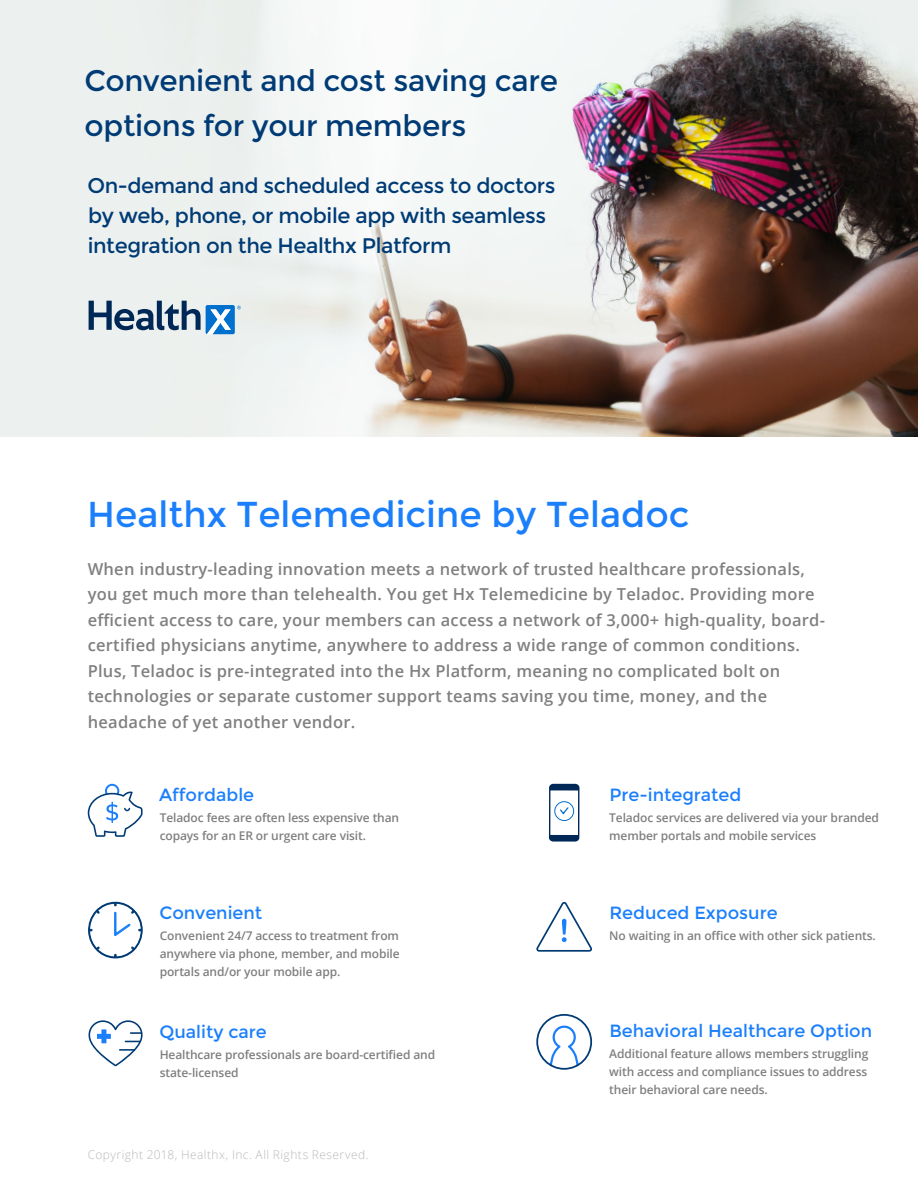
<style>
.page{position:relative;width:918px;height:1188px;background:#fff}
.page>*{position:absolute;margin:0;border:0;box-sizing:border-box;transform-origin:0 0}
.t1{font:36px "Montserrat";color:#1b7ffc}
.t2{font:29.55px/44.4px "Montserrat";letter-spacing:-.01em;color:#003b75}
.t3{font:21.15px/30px "Montserrat";letter-spacing:-.02em;color:#003b75}
.t4{font:17.7px "Montserrat";color:#1b7ffc}
.t5{font:600 16.5px/25.5px "Open Sans";letter-spacing:.015em;color:#808080}
.t6{font:600 12px/18px "Open Sans";letter-spacing:-.01em;color:#808080}
.t7{font:300 12px "Open Sans";letter-spacing:.035em;color:#b8b8b8}
</style>
<div class="page">
<img style="left:0;top:0;width:918px;height:436px">
<svg style="left:89px;top:301px;width:152px;height:33px"></svg>
<svg style="left:549px;top:784px;width:30px;height:58px"></svg>
<svg style="left:88px;top:902px;width:55px;height:57px"></svg>
<svg style="left:536px;top:901px;width:56px;height:51px"></svg>
<svg style="left:88px;top:784px;width:55px;height:53px"></svg>
<svg style="left:89px;top:1020px;width:54px;height:46px"></svg>
<svg style="left:536px;top:1014px;width:56px;height:56px"></svg>
<h2 class="t2" style="left:84px;top:59px;width:475px">Convenient and cost saving care options for your members</h2>
<p class="t3" style="left:88px;top:170px;width:469px">On-demand and scheduled access to doctors by web, phone, or mobile app with seamless integration on the Healthx Platform</p>
<h1 class="t1" style="left:87px;top:494px;width:604px">Healthx Telemedicine by Teladoc</h1>
<p class="t5" style="left:88px;top:556px;width:739px">When industry-leading innovation meets a network of trusted healthcare professionals, you get much more than telehealth. You get Hx Telemedicine by Teladoc. Providing more efficient access to care, your members can access a network of 3,000+ high-quality, board&shy;certified physicians anytime, anywhere to address a wide range of common conditions.<br>Plus, Teladoc is pre-integrated into the Hx Platform, meaning no complicated bolt on technologies or separate customer support teams saving you time, money, and the headache of yet another vendor.</p>
<p class="t4" style="left:159px;top:784px;width:96px">Affordable</p>
<p class="t4" style="left:609px;top:784px;width:134px">Pre-integrated</p>
<p class="t6" style="left:160px;top:808px;width:241px">Teladoc fees are often less expensive than copays for an ER or urgent care visit.</p>
<p class="t6" style="left:609px;top:808px;width:271px">Teladoc services are delivered via your branded member portals and mobile services</p>
<p class="t4" style="left:160px;top:903px;width:104px">Convenient</p>
<p class="t4" style="left:609px;top:903px;width:170px">Reduced Exposure</p>
<p class="t6" style="left:160px;top:927px;width:242px;text-align:justify">Convenient 24/7 access to treatment from anywhere via phone, member, and mobile portals and/or your mobile app.</p>
<p class="t6" style="left:609px;top:927px;width:268px">No waiting in an office with other sick patients.</p>
<p class="t4" style="left:160px;top:1021px;width:109px">Quality care</p>
<p class="t4" style="left:609px;top:1021px;width:264px">Behavioral Healthcare Option</p>
<p class="t6" style="left:160px;top:1045px;width:277px">Healthcare professionals are board-certified and state-licensed</p>
<p class="t6" style="left:609px;top:1045px;width:261px;text-align:justify">Additional feature allows members struggling with access and compliance issues to address their behavioral care needs.</p>
<p class="t7" style="left:88px;top:1147px;width:282px">Copyright 2018, Healthx, Inc. All Rights Reserved.</p>
</div>
